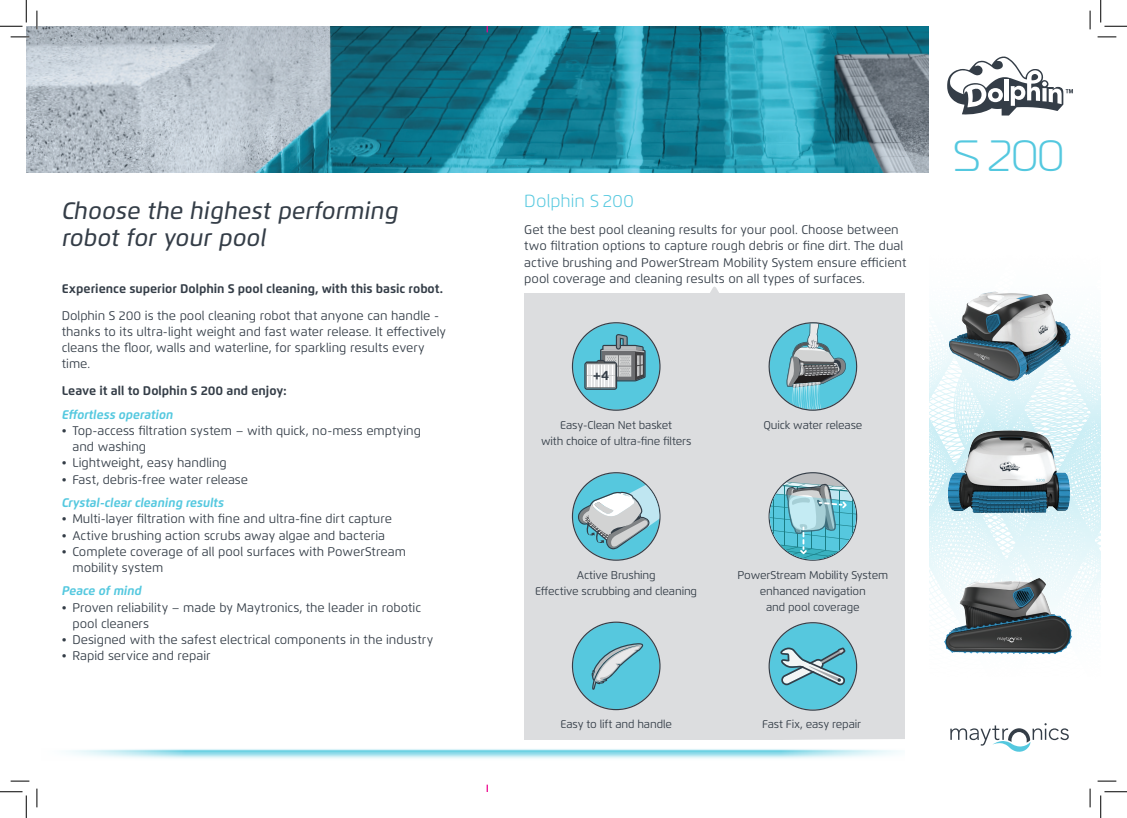
<style>
.page{position:relative;width:1127px;height:818px;background:#fff}
.page>*{position:absolute;margin:0;border:0;box-sizing:border-box;transform-origin:0 0}
.t1{font:300 43.75px "Magistral C";color:#54c8df}
.t2{font:italic 500 23.75px/27.5px "Flexo";letter-spacing:.01em;color:#343d47}
.t3{font:300 17.5px "Flexo";color:#54c8df}
.t4{font:700 13.38px "Flexo";color:#343d47}
.t5{font:12.5px/16.2px "Flexo";color:#343d47}
.t6{font:700 12.5px "Flexo";color:#343d47}
.t7{font:italic 700 12.5px "Flexo";color:#54c8df}
.t8{font:11.25px/16.2px "Flexo";letter-spacing:-.015em;color:#343d47;text-align:center}
</style>
<div class="page">
<img style="left:26px;top:26px;width:902px;height:146px">
<div style="left:524px;top:293px;width:380px;height:447px;background:#dcdddf"></div>
<svg style="left:710px;top:286px;width:9px;height:7px"></svg>
<img style="left:185px;top:710px;width:719px;height:49px">
<svg style="left:780px;top:740px;width:124px;height:19px"></svg>
<svg style="left:66px;top:749px;width:119px;height:10px"></svg>
<svg style="left:486px;top:26px;width:2px;height:6px"></svg>
<svg style="left:486px;top:785px;width:2px;height:7px"></svg>
<svg style="left:768px;top:322px;width:89px;height:89px"></svg>
<svg style="left:571px;top:322px;width:89px;height:89px"></svg>
<svg style="left:587px;top:365px;width:27px;height:22px"></svg>
<svg style="left:571px;top:472px;width:89px;height:89px"></svg>
<svg style="left:571px;top:621px;width:89px;height:89px"></svg>
<svg style="left:768px;top:472px;width:89px;height:89px"></svg>
<svg style="left:768px;top:622px;width:89px;height:89px"></svg>
<svg style="left:947px;top:56px;width:125px;height:60px"></svg>
<svg style="left:950px;top:723px;width:118px;height:29px"></svg>
<svg style="left:929px;top:326px;width:172px;height:285px"></svg>
<img style="left:948px;top:291px;width:124px;height:92px">
<img style="left:946px;top:421px;width:137px;height:100px">
<img style="left:929px;top:574px;width:160px;height:81px">
<svg style="left:11px;top:36px;width:18px;height:2px"></svg>
<svg style="left:1097px;top:36px;width:18px;height:2px"></svg>
<svg style="left:11px;top:780px;width:18px;height:2px"></svg>
<svg style="left:1097px;top:780px;width:18px;height:2px"></svg>
<svg style="left:36px;top:11px;width:2px;height:18px"></svg>
<svg style="left:36px;top:788px;width:2px;height:19px"></svg>
<svg style="left:1089px;top:11px;width:1px;height:18px"></svg>
<svg style="left:1089px;top:788px;width:1px;height:19px"></svg>
<svg style="left:0;top:0;width:27px;height:27px"></svg>
<svg style="left:0;top:791px;width:27px;height:27px"></svg>
<svg style="left:1100px;top:0;width:26px;height:27px"></svg>
<svg style="left:1100px;top:791px;width:26px;height:27px"></svg>
<h2 class="t2" style="left:62px;top:197px;width:338px">Choose the highest performing robot for your pool</h2>
<h3 class="t3" style="left:524px;top:191px;width:111px">Dolphin S 200</h3>
<p class="t5" style="left:524px;top:222px;width:383px">Get the best pool cleaning results for your pool. Choose between two filtration options to capture rough debris or fine dirt. The dual active brushing and PowerStream Mobility System ensure efficient pool coverage and cleaning results on all types of surfaces.</p>
<p class="t6" style="left:62px;top:281px;width:383px">Experience superior Dolphin S pool cleaning, with this basic robot.</p>
<p class="t5" style="left:62px;top:307px;width:386px">Dolphin S 200 is the pool cleaning robot that anyone can handle - thanks to its ultra-light weight and fast water release It. effectively cleans the floor, walls and waterline, for sparkling results every time.</p>
<p class="t6" style="left:62px;top:383px;width:227px">Leave it all to Dolphin S 200 and enjoy:</p>
<p class="t7" style="left:62px;top:407px;width:113px">Effortless operation</p>
<p class="t5" style="left:72px;top:422px;width:350px">Top-access filtration system – with quick, no-mess emptying</p>
<p class="t4" style="left:593px;top:367px;width:18px">+4</p>
<p class="t8" style="left:763px;top:417px;width:100px">Quick water release</p>
<p class="t8" style="left:541px;top:417px;width:152px">Easy-Clean Net basket<br>with choice of ultra-fine filters</p>
<p class="t5" style="left:62px;top:422px;width:6px">•</p>
<p class="t5" style="left:72px;top:439px;width:156px">and washing<br>Lightweight, easy handling</p>
<p class="t5" style="left:62px;top:455px;width:6px">•</p>
<p class="t5" style="left:72px;top:471px;width:177px">Fast, debris-free water release</p>
<p class="t5" style="left:62px;top:471px;width:6px">•</p>
<p class="t7" style="left:62px;top:495px;width:164px">Crystal-clear cleaning results</p>
<p class="t5" style="left:72px;top:511px;width:321px">Multi-layer filtration with fine and ultra-fine dirt capture</p>
<p class="t5" style="left:62px;top:511px;width:6px">•</p>
<p class="t5" style="left:72px;top:527px;width:314px">Active brushing action scrubs away algae and bacteria</p>
<p class="t5" style="left:62px;top:527px;width:6px">•</p>
<p class="t5" style="left:72px;top:543px;width:335px">Complete coverage of all pool surfaces with PowerStream</p>
<p class="t5" style="left:62px;top:543px;width:6px">•</p>
<p class="t5" style="left:72px;top:559px;width:92px">mobility system</p>
<p class="t7" style="left:62px;top:583px;width:81px">Peace of mind</p>
<p class="t5" style="left:72px;top:599px;width:350px">Proven reliability – made by Maytronics, the leader in robotic</p>
<p class="t5" style="left:62px;top:599px;width:6px">•</p>
<p class="t5" style="left:72px;top:615px;width:362px">pool cleaners<br>Designed with the safest electrical components in the industry</p>
<p class="t5" style="left:62px;top:632px;width:6px">•</p>
<p class="t5" style="left:72px;top:648px;width:140px">Rapid service and repair</p>
<p class="t5" style="left:62px;top:648px;width:6px">•</p>
<p class="t8" style="left:535px;top:567px;width:163px">Active Brushing<br>Effective scrubbing and cleaning</p>
<p class="t8" style="left:737px;top:567px;width:152px">PowerStream Mobility System enhanced navigation<br>and pool coverage</p>
<p class="t8" style="left:560px;top:716px;width:113px">Easy to lift and handle</p>
<p class="t8" style="left:762px;top:716px;width:100px">Fast Fix, easy repair</p>
<h1 class="t1" style="left:952px;top:133px;width:112px">S 200</h1>
</div>
